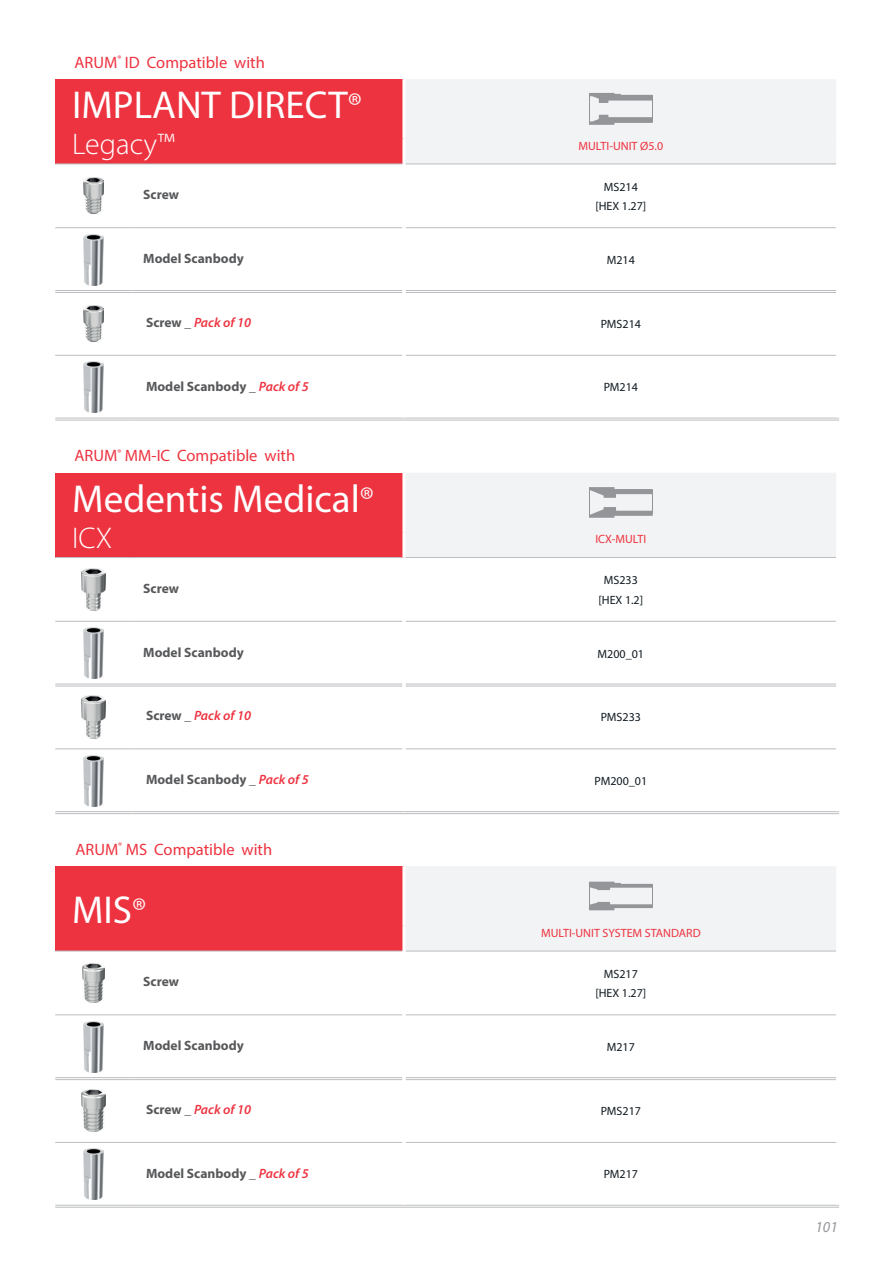
<style>
.page{position:relative;width:893px;height:1263px;background:#fff}
.page>*{position:absolute;margin:0;border:0;box-sizing:border-box;transform-origin:0 0}
.t1{font:39px "Myriad Pro";color:#fff}
.t2{font:300 30px "Myriad Pro";color:#fff}
.t3{font:16.5px "Myriad Pro";color:#ee3340}
.t4{font:italic 15.15px "Myriad Pro";color:#939598}
.t5{font:700 13.5px "Myriad Pro";color:#57585a}
.t6{font:italic 600 13.5px "Myriad Pro";color:#ee3340}
.t7{font:12px "Myriad Pro";color:#101a21}
.t8{font:12px "Myriad Pro";color:#ee3340}
.s1{font-weight:300;font-size:36px}
.s2{font-weight:700;font-style:normal;color:#57585a}
.s3{font-weight:600;font-style:italic;color:#ee3340}
</style>
<div class="page">
<div style="left:55px;top:866px;width:349px;height:85px;background:#ee3340"></div>
<hr style="left:405px;top:1014px;width:431px;height:1px;background:#bcbdc0">
<hr style="left:55px;top:951px;width:77px;height:1px;background:#bcbdc0">
<hr style="left:132px;top:951px;width:270px;height:1px;background:#bcbdc0">
<hr style="left:55px;top:1014px;width:77px;height:1px;background:#bcbdc0">
<hr style="left:132px;top:1014px;width:270px;height:1px;background:#bcbdc0">
<hr style="left:132px;top:1142px;width:270px;height:1px;background:#bcbdc0">
<hr style="left:405px;top:951px;width:431px;height:1px;background:#bcbdc0">
<hr style="left:132px;top:1205px;width:272px;height:1px;background:#bcbdc0">
<hr style="left:132px;top:1207px;width:272px;height:1px;background:#bcbdc0">
<hr style="left:55px;top:1077px;width:77px;height:1px;background:#bcbdc0">
<hr style="left:55px;top:1079px;width:77px;height:1px;background:#bcbdc0">
<hr style="left:132px;top:1077px;width:270px;height:1px;background:#bcbdc0">
<hr style="left:132px;top:1079px;width:270px;height:1px;background:#bcbdc0">
<hr style="left:405px;top:1077px;width:431px;height:1px;background:#bcbdc0">
<hr style="left:405px;top:1079px;width:431px;height:1px;background:#bcbdc0">
<hr style="left:55px;top:1205px;width:77px;height:1px;background:#bcbdc0">
<hr style="left:55px;top:1207px;width:77px;height:1px;background:#bcbdc0">
<hr style="left:404px;top:1205px;width:435px;height:1px;background:#bcbdc0">
<hr style="left:404px;top:1207px;width:435px;height:1px;background:#bcbdc0">
<hr style="left:55px;top:1142px;width:77px;height:1px;background:#bcbdc0">
<hr style="left:405px;top:1142px;width:431px;height:1px;background:#bcbdc0">
<hr style="left:402px;top:866px;width:3px;height:60px;background:#fff">
<hr style="left:402px;top:926px;width:3px;height:25px;background:#fff">
<div style="left:405px;top:866px;width:431px;height:85px;background:#f2f3f4"></div>
<img style="left:83px;top:964px;width:21px;height:38px">
<img style="left:83px;top:1021px;width:21px;height:51px">
<img style="left:82px;top:1089px;width:23px;height:43px">
<img style="left:83px;top:1149px;width:21px;height:51px">
<div style="left:55px;top:79px;width:349px;height:85px;background:#ee3340"></div>
<hr style="left:405px;top:227px;width:431px;height:1px;background:#bcbdc0">
<hr style="left:55px;top:164px;width:77px;height:1px;background:#bcbdc0">
<hr style="left:132px;top:164px;width:270px;height:1px;background:#bcbdc0">
<hr style="left:55px;top:227px;width:77px;height:1px;background:#bcbdc0">
<hr style="left:132px;top:227px;width:270px;height:1px;background:#bcbdc0">
<hr style="left:132px;top:355px;width:270px;height:1px;background:#bcbdc0">
<hr style="left:405px;top:164px;width:431px;height:1px;background:#bcbdc0">
<hr style="left:132px;top:418px;width:272px;height:1px;background:#bcbdc0">
<hr style="left:132px;top:420px;width:272px;height:1px;background:#bcbdc0">
<hr style="left:55px;top:290px;width:77px;height:1px;background:#bcbdc0">
<hr style="left:55px;top:292px;width:77px;height:1px;background:#bcbdc0">
<hr style="left:132px;top:290px;width:270px;height:1px;background:#bcbdc0">
<hr style="left:132px;top:292px;width:270px;height:1px;background:#bcbdc0">
<hr style="left:405px;top:290px;width:431px;height:1px;background:#bcbdc0">
<hr style="left:405px;top:292px;width:431px;height:1px;background:#bcbdc0">
<hr style="left:55px;top:418px;width:77px;height:1px;background:#bcbdc0">
<hr style="left:55px;top:420px;width:77px;height:1px;background:#bcbdc0">
<hr style="left:404px;top:418px;width:435px;height:1px;background:#bcbdc0">
<hr style="left:404px;top:420px;width:435px;height:1px;background:#bcbdc0">
<hr style="left:55px;top:355px;width:77px;height:1px;background:#bcbdc0">
<hr style="left:405px;top:355px;width:431px;height:1px;background:#bcbdc0">
<hr style="left:402px;top:79px;width:3px;height:60px;background:#fff">
<hr style="left:402px;top:139px;width:3px;height:25px;background:#fff">
<div style="left:405px;top:79px;width:431px;height:85px;background:#f2f3f4"></div>
<img style="left:84px;top:178px;width:19px;height:36px">
<img style="left:83px;top:234px;width:21px;height:51px">
<img style="left:84px;top:305px;width:19px;height:36px">
<img style="left:83px;top:362px;width:21px;height:51px">
<div style="left:55px;top:473px;width:349px;height:84px;background:#ee3340"></div>
<hr style="left:405px;top:621px;width:431px;height:1px;background:#bcbdc0">
<hr style="left:55px;top:557px;width:77px;height:1px;background:#bcbdc0">
<hr style="left:132px;top:557px;width:270px;height:1px;background:#bcbdc0">
<hr style="left:55px;top:621px;width:77px;height:1px;background:#bcbdc0">
<hr style="left:132px;top:621px;width:270px;height:1px;background:#bcbdc0">
<hr style="left:132px;top:749px;width:270px;height:1px;background:#bcbdc0">
<hr style="left:405px;top:557px;width:431px;height:1px;background:#bcbdc0">
<hr style="left:132px;top:811px;width:272px;height:1px;background:#bcbdc0">
<hr style="left:132px;top:813px;width:272px;height:1px;background:#bcbdc0">
<hr style="left:55px;top:683px;width:77px;height:1px;background:#bcbdc0">
<hr style="left:55px;top:685px;width:77px;height:1px;background:#bcbdc0">
<hr style="left:132px;top:683px;width:270px;height:1px;background:#bcbdc0">
<hr style="left:132px;top:685px;width:270px;height:1px;background:#bcbdc0">
<hr style="left:405px;top:683px;width:431px;height:1px;background:#bcbdc0">
<hr style="left:405px;top:685px;width:431px;height:1px;background:#bcbdc0">
<hr style="left:55px;top:811px;width:77px;height:1px;background:#bcbdc0">
<hr style="left:55px;top:813px;width:77px;height:1px;background:#bcbdc0">
<hr style="left:404px;top:811px;width:435px;height:1px;background:#bcbdc0">
<hr style="left:404px;top:813px;width:435px;height:1px;background:#bcbdc0">
<hr style="left:55px;top:749px;width:77px;height:1px;background:#bcbdc0">
<hr style="left:405px;top:749px;width:431px;height:1px;background:#bcbdc0">
<hr style="left:402px;top:473px;width:3px;height:59px;background:#fff">
<hr style="left:402px;top:532px;width:3px;height:25px;background:#fff">
<div style="left:406px;top:473px;width:430px;height:84px;background:#f2f3f4"></div>
<img style="left:82px;top:568px;width:23px;height:43px">
<img style="left:83px;top:628px;width:21px;height:51px">
<img style="left:82px;top:696px;width:23px;height:42px">
<img style="left:83px;top:755px;width:21px;height:51px">
<p class="t3" style="left:75px;top:52px;width:192px">ARUM<sup>®</sup> ID Compatible with</p>
<p class="t1" style="left:72px;top:81px;width:291px">IMPLANT DIRECT<span class="s1">®</span></p>
<p class="t2" style="left:72px;top:126px;width:104px">Legacy™</p>
<p class="t8" style="left:578px;top:138px;width:86px">MULTI-UNIT Ø5.0</p>
<p class="t5" style="left:143px;top:186px;width:37px">Screw</p>
<p class="t7" style="left:604px;top:179px;width:36px">MS214</p>
<p class="t7" style="left:595px;top:199px;width:52px">[HEX 1.27]</p>
<p class="t5" style="left:143px;top:250px;width:102px">Model Scanbody</p>
<p class="t7" style="left:607px;top:253px;width:30px">M214</p>
<p class="t6" style="left:146px;top:314px;width:107px"><span class="s2">Screw _</span> Pack of 10</p>
<p class="t7" style="left:601px;top:316px;width:42px">PMS214</p>
<p class="t5" style="left:146px;top:377px;width:164px">Model Scanbody _ <span class="s3">Pack of 5</span></p>
<p class="t7" style="left:604px;top:380px;width:36px">PM214</p>
<p class="t3" style="left:75px;top:445px;width:222px">ARUM<sup>®</sup> MM-IC Compatible with</p>
<p class="t1" style="left:72px;top:475px;width:303px">Medentis Medical<span class="s1">®</span></p>
<p class="t2" style="left:72px;top:520px;width:41px">ICX</p>
<p class="t8" style="left:595px;top:532px;width:52px">ICX-MULTI</p>
<p class="t5" style="left:143px;top:579px;width:37px">Screw</p>
<p class="t7" style="left:604px;top:573px;width:36px">MS233</p>
<p class="t7" style="left:598px;top:592px;width:46px">[HEX 1.2]</p>
<p class="t5" style="left:143px;top:643px;width:102px">Model Scanbody</p>
<p class="t7" style="left:598px;top:646px;width:48px">M200_01</p>
<p class="t6" style="left:146px;top:707px;width:107px"><span class="s2">Screw _</span> Pack of 10</p>
<p class="t7" style="left:601px;top:710px;width:42px">PMS233</p>
<p class="t5" style="left:146px;top:771px;width:164px">Model Scanbody _ <span class="s3">Pack of 5</span></p>
<p class="t7" style="left:594px;top:773px;width:54px">PM200_01</p>
<p class="t3" style="left:75px;top:839px;width:198px">ARUM<sup>®</sup> MS Compatible with</p>
<p class="t1" style="left:72px;top:886px;width:76px">MIS<span class="s1">®</span></p>
<p class="t5" style="left:143px;top:973px;width:37px">Screw</p>
<p class="t8" style="left:541px;top:925px;width:161px">MULTI-UNIT SYSTEM STANDARD</p>
<p class="t7" style="left:604px;top:966px;width:36px">MS217</p>
<p class="t7" style="left:595px;top:986px;width:52px">[HEX 1.27]</p>
<p class="t5" style="left:143px;top:1037px;width:102px">Model Scanbody</p>
<p class="t7" style="left:607px;top:1040px;width:30px">M217</p>
<p class="t6" style="left:146px;top:1101px;width:107px"><span class="s2">Screw _</span> Pack of 10</p>
<p class="t7" style="left:601px;top:1103px;width:42px">PMS217</p>
<p class="t5" style="left:146px;top:1164px;width:164px">Model Scanbody _ <span class="s3">Pack of 5</span></p>
<p class="t7" style="left:604px;top:1167px;width:36px">PM217</p>
<p class="t4" style="left:815px;top:1218px;width:24px">101</p>
</div>
